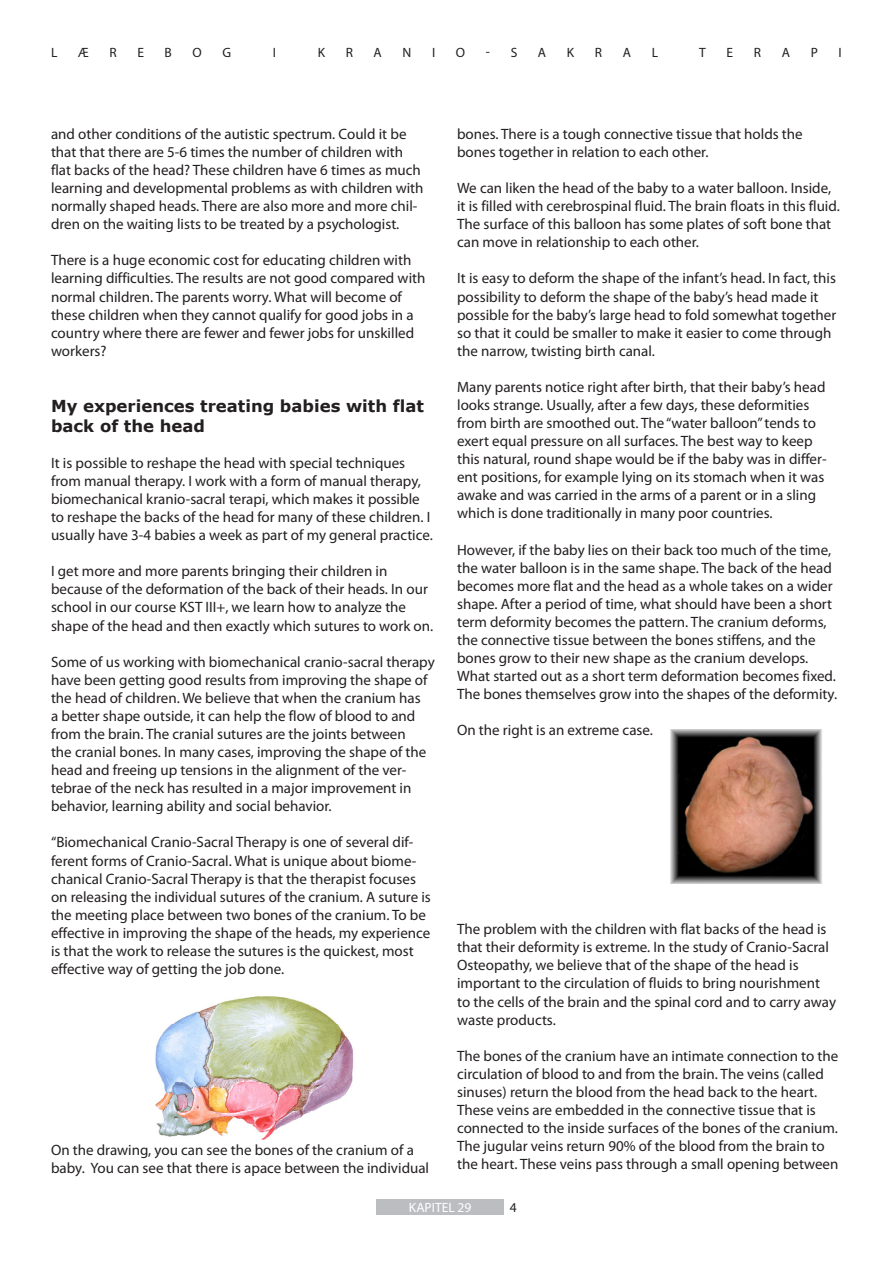
<style>
.page{position:relative;width:893px;height:1263px;background:#fff}
.page>*{position:absolute;margin:0;border:0;box-sizing:border-box;transform-origin:0 0}
.Normal{font:700 16.5px/20px "Verdana";color:#231f20}
.Normal-2{font:15px/18px "Myriad Pro";color:#231f20}
.trompet{font:13.5px "Myriad Pro";color:#231f20}
.t1{font:13.5px "Myriad Pro";color:#fff}
.Normal-3{font:13.5px "Myriad Pro";color:#231f20}
</style>
<div class="page">
<div style="left:376px;top:1199px;width:128px;height:16px;background:#bcbdc0"></div>
<img style="left:155px;top:996px;width:199px;height:143px">
<img style="left:670px;top:729px;width:152px;height:155px">
<p class="trompet" style="left:51px;top:44px;width:7px">L</p>
<p class="trompet" style="left:78px;top:44px;width:12px">æ</p>
<p class="trompet" style="left:109px;top:44px;width:9px">r</p>
<p class="trompet" style="left:137px;top:44px;width:8px">e</p>
<p class="trompet" style="left:165px;top:44px;width:9px">b</p>
<p class="trompet" style="left:193px;top:44px;width:11px">o</p>
<p class="trompet" style="left:223px;top:44px;width:10px">g</p>
<p class="trompet" style="left:273px;top:44px;width:5px">i</p>
<p class="trompet" style="left:318px;top:44px;width:9px">K</p>
<p class="trompet" style="left:346px;top:44px;width:9px">r</p>
<p class="trompet" style="left:374px;top:44px;width:10px">a</p>
<p class="trompet" style="left:403px;top:44px;width:10px">n</p>
<p class="trompet" style="left:432px;top:44px;width:5px">i</p>
<p class="trompet" style="left:456px;top:44px;width:11px">o</p>
<p class="trompet" style="left:486px;top:44px;width:32px">- S</p>
<p class="trompet" style="left:538px;top:44px;width:10px">a</p>
<p class="trompet" style="left:567px;top:44px;width:8px">k</p>
<p class="trompet" style="left:595px;top:44px;width:9px">r</p>
<p class="trompet" style="left:623px;top:44px;width:10px">a</p>
<p class="trompet" style="left:652px;top:44px;width:8px">l</p>
<p class="trompet" style="left:699px;top:44px;width:8px">T</p>
<p class="trompet" style="left:727px;top:44px;width:8px">e</p>
<p class="trompet" style="left:754px;top:44px;width:9px">r</p>
<p class="trompet" style="left:782px;top:44px;width:10px">a</p>
<p class="trompet" style="left:811px;top:44px;width:9px">p</p>
<p class="trompet" style="left:839px;top:44px;width:5px">i</p>
<p class="Normal-2" style="left:51px;top:125px;width:374px">and other conditions of the autistic spectrum. Could it be that that there are 5-6 times the number of children with flat backs of the head? These children have 6 times as much learning and developmental problems as with children with normally shaped heads. There are also more and more chil&shy;dren on the waiting lists to be treated by a psychologist.</p>
<p class="Normal-2" style="left:51px;top:251px;width:376px">There is a huge economic cost for educating children with learning difficulties. The results are not good compared with normal children. The parents worry. What will become of these children when they cannot qualify for good jobs in a country where there are fewer and fewer jobs for unskilled workers?</p>
<p class="Normal" style="left:51px;top:395px;width:374px">My experiences treating babies with flat back of the head</p>
<p class="Normal-2" style="left:51px;top:454px;width:383px">It is possible to reshape the head with special techniques from manual therapy. I work with a form of manual therapy, biomechanical kranio-sacral terapi, which makes it possible to reshape the backs of the head for many of these children. I usually have 3-4 babies a week as part of my general practice.</p>
<p class="Normal-2" style="left:51px;top:562px;width:384px">I get more and more parents bringing their children in because of the deformation of the back of their heads. I n our school in our course KST III+, we learn how to analyze the shape of the head and then exactly which sutures to work on.</p>
<p class="Normal-2" style="left:51px;top:652px;width:385px">Some of us working with biomechanical cranio-sacral therapy have been getting good results from improving the shape of the head of children. We believe that when the cranium has<br>a better shape outside, it can help the flow of blood to and from the brain. The cranial sutures are the joints between<br>the cranial bones. I n many cases, improving the shape of the head and freeing up tensions in the alignment of the ver&shy;tebrae of the neck has resulted in a major improvement in behavior, learning ability and social behavior.</p>
<p class="Normal-2" style="left:51px;top:833px;width:381px">“Biomechanical Cranio-Sacral Therapy is one of several dif&shy;ferent forms of Cranio-Sacral. What is unique about biome&shy;chanical Cranio-Sacral Therapy is that the therapist focuses on releasing the individual sutures of the cranium. A suture is the meeting place between two bones of the cranium. To be effective in improving the shape of the heads, my experience is that the work to release the sutures is the quickest, most effective way of getting the job done.</p>
<p class="Normal-2" style="left:51px;top:1140px;width:380px">On the drawing, you can see the bones of the cranium of a baby. You can see that there is apace between the individual</p>
<p class="Normal-2" style="left:457px;top:125px;width:347px">bones. There is a tough connective tissue that holds the bones together in relation to each other.</p>
<p class="Normal-2" style="left:457px;top:179px;width:384px">We can liken the head of the baby to a water balloon. I nside, it is filled with cerebrospinal fluid. The brain floats in this fluid.<br>The surface of this balloon has some plates of soft bone that can move in relationship to each other.</p>
<p class="Normal-2" style="left:457px;top:269px;width:381px">It is easy to deform the shape of the infant’s head. I n fact, this possibility to deform the shape of the baby’s head made it possible for the baby’s large head to fold somewhat together so that it could be smaller to make it easier to come through the narrow, twisting birth canal.</p>
<p class="Normal-2" style="left:457px;top:378px;width:371px">Many parents notice right after birth, that their baby’s head looks strange. Usually, after a few days, these deformities from birth are smoothed out. The “water balloon” tends to exert equal pressure on all surfaces. The best way to keep this natural, round shape would be if the baby was in differ&shy;ent positions, for example lying on its stomach when it was awake and was carried in the arms of a parent or in a sling which is done traditionally in many poor countries.</p>
<p class="Normal-2" style="left:457px;top:540px;width:382px">However, if the baby lies on their back too much of the time, the water balloon is in the same shape. The back of the head becomes more flat and the head as a whole takes on a wider shape. After a period of time, what should have been a short term deformity becomes the pattern. The cranium deforms, the connective tissue between the bones stiffens, and the bones grow to their new shape as the cranium develops.<br>What started out as a short term deformation becomes fixed.<br>The bones themselves grow into the shapes of the deformity.</p>
<p class="Normal-2" style="left:457px;top:721px;width:197px">On the right is an extreme case.</p>
<p class="Normal-2" style="left:457px;top:920px;width:380px">The problem with the children with flat backs of the head is that their deformity is extreme. I n the study of Cranio-Sacral Osteopathy, we believe that of the shape of the head is important to the circulation of fluids to bring nourishment to the cells of the brain and the spinal cord and to carry away waste products.</p>
<p class="Normal-2" style="left:457px;top:1046px;width:383px">The bones of the cranium have an intimate connection to the circulation of blood to and from the brain. The veins (called sinuses) return the blood from the head back to the heart.<br>These veins are embedded in the connective tissue that is connected to the inside surfaces of the bones of the cranium.<br>The jugular veins return 90% of the blood from the brain to the heart. These veins pass through a small opening between</p>
<p class="t1" style="left:409px;top:1199px;width:15px">KAPITEL</p>
<p class="t1" style="left:458px;top:1199px;width:15px">29</p>
<p class="Normal-3" style="left:510px;top:1199px;width:8px">4</p>
</div>
